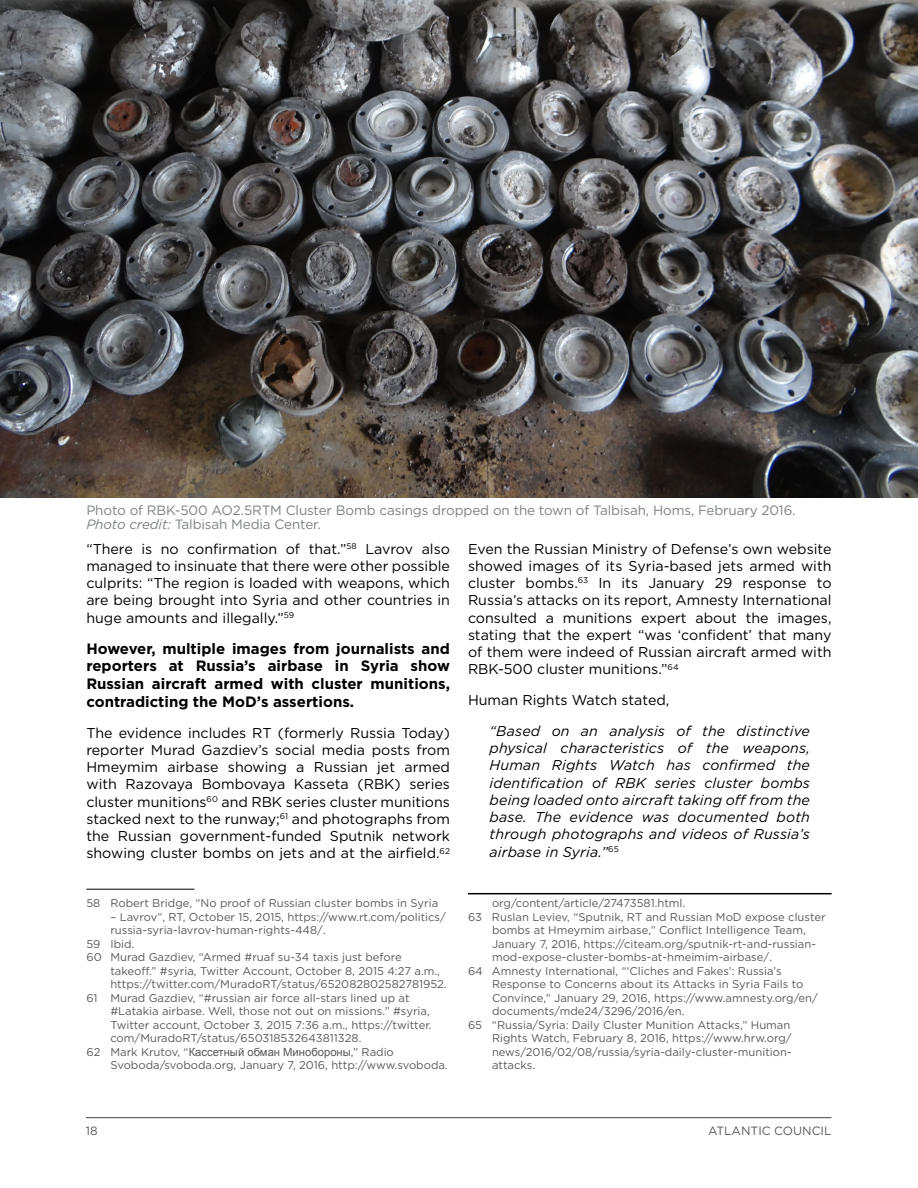
<style>
.page{position:relative;width:918px;height:1188px;background:#fff}
.page>*{position:absolute;margin:0;border:0;box-sizing:border-box;transform-origin:0 0}
.t1{font:700 15px/17.7px "Gotham";color:#000;text-align:justify}
.t2{font:14.25px/17.2px "Gotham";color:#000;text-align:justify}
.t3{font:italic 14.25px/17.2px "Gotham";letter-spacing:.01em;color:#000;text-align:justify}
.t4{font:13.5px/13.5px "Gotham";letter-spacing:-.01em;color:#7e8083}
.t5{font:12px "Gotham";color:#58595b}
.t6{font:11.25px "Gotham";color:#58595b}
.t7{font:11.25px "Arial";color:#58595b}
.s1{font-style:italic}
.s2{font-family:"Gotham"}
</style>
<div class="page">
<hr style="left:86px;top:1117px;width:745px;height:1px;background:#58595b">
<hr style="left:86px;top:889px;width:108px;height:1px;background:#000">
<hr style="left:468px;top:893px;width:364px;height:1px;background:#000">
<img style="left:0;top:0;width:918px;height:498px">
<p class="t4" style="left:86px;top:503px;width:711px">Photo of RBK-500 AO2.5RTM Cluster Bomb casings dropped on the town of Talbisah, Homs, February 2016.<br><span class="s1">Photo credit:</span> Talbisah Media Center.</p>
<p class="t2" style="left:86px;top:540px;width:365px">“There is no confirmation of that.”<sup>58</sup> Lavrov also managed to insinuate that there were other possible culprits: “The region is loaded with weapons, which are being brought into Syria and other countries in huge amounts and illegally.”<sup>59</sup></p>
<h1 class="t1" style="left:86px;top:640px;width:365px">However, multiple images from journalists and reporters at Russia’s airbase in Syria show Russian aircraft armed with cluster munitions, contradicting the MoD’s assertions.</h1>
<p class="t2" style="left:86px;top:724px;width:365px">The evidence includes RT (formerly Russia Today) reporter Murad Gazdiev’s social media posts from Hmeymim airbase showing a Russian jet armed with Razovaya Bombovaya Kasseta (RBK) series cluster munitions<sup>60</sup> and RBK series cluster munitions stacked next to the runway;<sup>61</sup> and photographs from the Russian government-funded Sputnik network showing cluster bombs on jets and at the airfield.<sup>62</sup></p>
<p class="t6" style="left:86px;top:896px;width:353px">58 Robert Bridge, “No proof of Russian cluster bombs in Syria</p>
<p class="t6" style="left:110px;top:910px;width:337px">– Lavrov”, RT, October 15, 2015, https://www.rt.com/politics/</p>
<p class="t6" style="left:110px;top:923px;width:217px">russia-syria-lavrov-human-rights-448/.</p>
<p class="t6" style="left:86px;top:937px;width:49px">59 Ibid.</p>
<p class="t6" style="left:86px;top:950px;width:317px">60 Murad Gazdiev, “Armed #ruaf su-34 taxis just before</p>
<p class="t6" style="left:110px;top:964px;width:331px">takeoff.” #syria, Twitter Account, October 8, 2015 4:27 a.m.,</p>
<p class="t6" style="left:110px;top:977px;width:338px">https://twitter.com/MuradoRT/status/652082802582781952.</p>
<p class="t6" style="left:86px;top:991px;width:325px">61 Murad Gazdiev, “#russian air force all-stars lined up at</p>
<p class="t6" style="left:110px;top:1004px;width:321px">#Latakia airbase. Well, those not out on missions.” #syria,</p>
<p class="t6" style="left:110px;top:1018px;width:323px">Twitter account, October 3, 2015 7:36 a.m., https://twitter.</p>
<p class="t6" style="left:110px;top:1031px;width:253px">com/MuradoRT/status/650318532643811328.</p>
<p class="t7" style="left:86px;top:1046px;width:309px"><span class="s2">62 Mark Krutov, “</span>Кассетный обман Минобороны<span class="s2">,” Radio</span></p>
<p class="t6" style="left:110px;top:1058px;width:339px">Svoboda/svoboda.org, January 7, 2016, http://www.svoboda.</p>
<p class="t2" style="left:468px;top:540px;width:365px">Even the Russian Ministry of Defense’s own website showed images of its Syria-based jets armed with cluster bombs.<sup>63</sup> In its January 29 response to Russia’s attacks on its report, Amnesty International consulted a munitions expert about the images, stating that the expert “was ‘confident’ that many of them were indeed of Russian aircraft armed with RBK-500 cluster munitions.”<sup>64</sup></p>
<p class="t2" style="left:468px;top:691px;width:203px">Human Rights Watch stated,</p>
<p class="t3" style="left:490px;top:722px;width:322px">“Based on an analysis of the distinctive physical characteristics of the weapons, Human Rights Watch has confirmed the identification of RBK series cluster bombs being loaded onto aircraft taking off from the base. The evidence was documented both through photographs and videos of Russia’s airbase in Syria.”<sup>65</sup></p>
<p class="t6" style="left:492px;top:896px;width:195px">org/content/article/27473581.html.</p>
<p class="t6" style="left:468px;top:910px;width:359px">63 Ruslan Leviev, “Sputnik, RT and Russian MoD expose cluster</p>
<p class="t6" style="left:492px;top:923px;width:315px">bombs at Hmeymim airbase,” Conflict Intelligence Team,</p>
<p class="t6" style="left:492px;top:937px;width:325px">January 7, 2016, https://citeam.org/sputnik-rt-and-russian-</p>
<p class="t6" style="left:492px;top:950px;width:282px">mod-expose-cluster-bombs-at-hmeimim-airbase/.</p>
<p class="t6" style="left:468px;top:964px;width:315px">64 Amnesty International, “‘Cliches and Fakes’: Russia’s</p>
<p class="t6" style="left:492px;top:977px;width:313px">Response to Concerns about its Attacks in Syria Fails to</p>
<p class="t6" style="left:492px;top:991px;width:327px">Convince,” January 29, 2016, https://www.amnesty.org/en/</p>
<p class="t6" style="left:492px;top:1004px;width:194px">documents/mde24/3296/2016/en.</p>
<p class="t6" style="left:468px;top:1018px;width:324px">65 “Russia/Syria: Daily Cluster Munition Attacks,” Human</p>
<p class="t6" style="left:492px;top:1031px;width:301px">Rights Watch, February 8, 2016, https://www.hrw.org/</p>
<p class="t6" style="left:492px;top:1045px;width:301px">news/2016/02/08/russia/syria-daily-cluster-munition-</p>
<p class="t6" style="left:492px;top:1058px;width:45px">attacks.</p>
<p class="t5" style="left:86px;top:1123px;width:13px">18</p>
<p class="t5" style="left:708px;top:1123px;width:125px">ATLANTIC COUNCIL</p>
</div>
